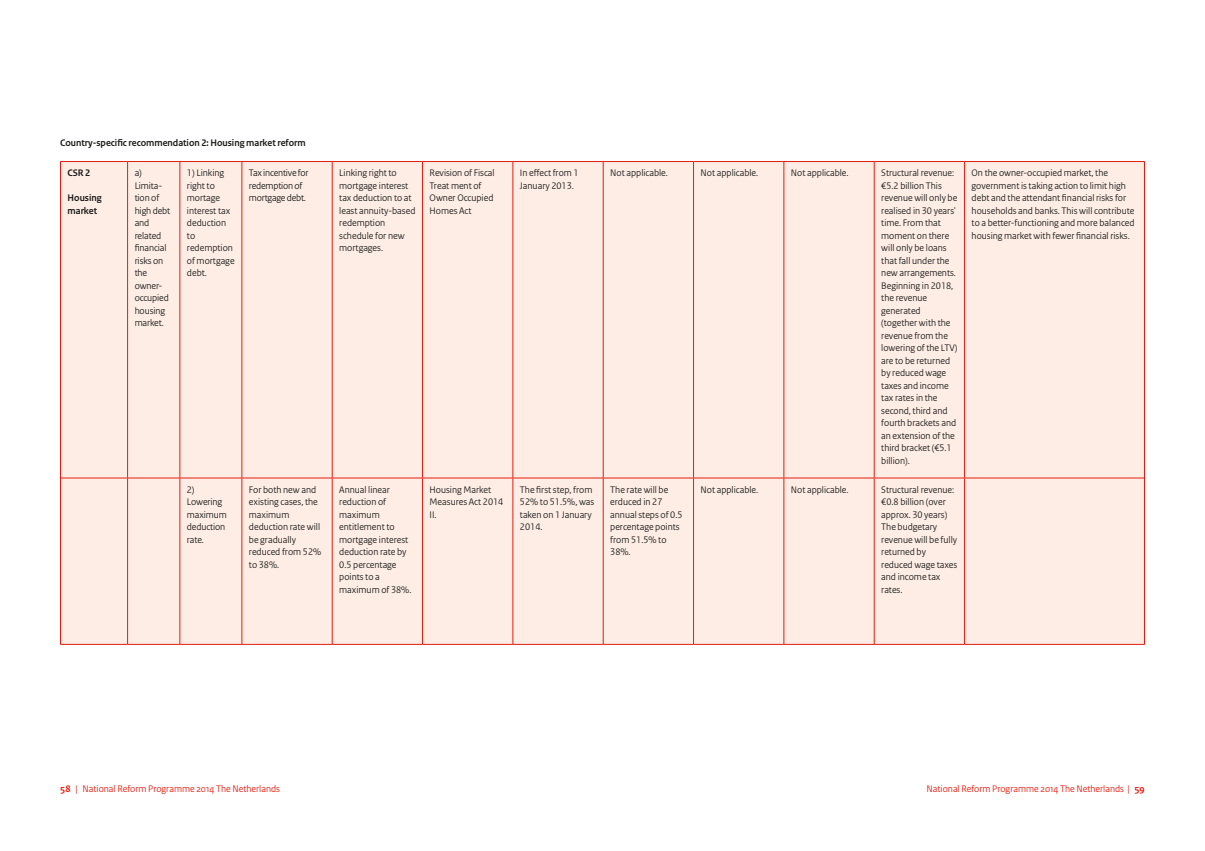
<style>
.page{position:relative;width:1205px;height:851px;background:#fff}
.page>*{position:absolute;margin:0;border:0;box-sizing:border-box;transform-origin:0 0}
.t1{font:10px/12.5px "Rijksoverheid Sans";color:#1a1a18}
.t2{font:10px "Rijksoverheid Sans Heading";color:#e41c0f}
.t3{font:700 10px/12.5px "Rijksoverheid Sans";color:#1a1a18}
.t4{font:10px/12.5px "Rijksoverheid Sans";letter-spacing:-.02em;color:#1a1a18}
.s1{font-family:"Rijksoverheid Sans";font-weight:700}
</style>
<div class="page">
<div style="left:61px;top:162px;width:1083px;height:482px;background:#fdede5"></div>
<hr style="left:60px;top:162px;width:1px;height:316px;background:#e41c0f">
<hr style="left:60px;top:161px;width:68px;height:1px;background:#e41c0f">
<hr style="left:127px;top:162px;width:1px;height:315px;background:#e41c0f">
<hr style="left:128px;top:161px;width:52px;height:1px;background:#e41c0f">
<hr style="left:180px;top:162px;width:1px;height:315px;background:#e41c0f">
<hr style="left:180px;top:161px;width:62px;height:1px;background:#e41c0f">
<hr style="left:242px;top:162px;width:1px;height:315px;background:#e41c0f">
<hr style="left:242px;top:161px;width:90px;height:1px;background:#e41c0f">
<hr style="left:332px;top:162px;width:1px;height:315px;background:#e41c0f">
<hr style="left:332px;top:161px;width:90px;height:1px;background:#e41c0f">
<hr style="left:422px;top:161px;width:91px;height:1px;background:#e41c0f">
<hr style="left:422px;top:162px;width:1px;height:315px;background:#e41c0f">
<hr style="left:512px;top:162px;width:1px;height:315px;background:#e41c0f">
<hr style="left:513px;top:161px;width:90px;height:1px;background:#e41c0f">
<hr style="left:603px;top:162px;width:1px;height:315px;background:#e41c0f">
<hr style="left:603px;top:161px;width:90px;height:1px;background:#e41c0f">
<hr style="left:693px;top:162px;width:1px;height:315px;background:#e41c0f">
<hr style="left:693px;top:161px;width:91px;height:1px;background:#e41c0f">
<hr style="left:783px;top:162px;width:1px;height:315px;background:#e41c0f">
<hr style="left:784px;top:161px;width:90px;height:1px;background:#e41c0f">
<hr style="left:874px;top:162px;width:1px;height:315px;background:#e41c0f">
<hr style="left:874px;top:161px;width:90px;height:1px;background:#e41c0f">
<hr style="left:964px;top:162px;width:1px;height:315px;background:#e41c0f">
<hr style="left:964px;top:161px;width:180px;height:1px;background:#e41c0f">
<hr style="left:1144px;top:162px;width:1px;height:316px;background:#e41c0f">
<hr style="left:60px;top:478px;width:1px;height:166px;background:#e41c0f">
<hr style="left:61px;top:477px;width:67px;height:1px;background:#e41c0f">
<hr style="left:127px;top:478px;width:1px;height:166px;background:#e41c0f">
<hr style="left:128px;top:477px;width:52px;height:1px;background:#e41c0f">
<hr style="left:180px;top:478px;width:1px;height:166px;background:#e41c0f">
<hr style="left:180px;top:477px;width:62px;height:1px;background:#e41c0f">
<hr style="left:242px;top:478px;width:1px;height:166px;background:#e41c0f">
<hr style="left:242px;top:477px;width:90px;height:1px;background:#e41c0f">
<hr style="left:332px;top:477px;width:90px;height:1px;background:#e41c0f">
<hr style="left:422px;top:477px;width:91px;height:1px;background:#e41c0f">
<hr style="left:513px;top:477px;width:90px;height:1px;background:#e41c0f">
<hr style="left:332px;top:478px;width:1px;height:166px;background:#e41c0f">
<hr style="left:422px;top:478px;width:1px;height:166px;background:#e41c0f">
<hr style="left:512px;top:478px;width:1px;height:166px;background:#e41c0f">
<hr style="left:603px;top:478px;width:1px;height:166px;background:#e41c0f">
<hr style="left:603px;top:477px;width:90px;height:1px;background:#e41c0f">
<hr style="left:693px;top:478px;width:1px;height:166px;background:#e41c0f">
<hr style="left:693px;top:477px;width:91px;height:1px;background:#e41c0f">
<hr style="left:783px;top:478px;width:1px;height:166px;background:#e41c0f">
<hr style="left:784px;top:477px;width:90px;height:1px;background:#e41c0f">
<hr style="left:874px;top:478px;width:1px;height:166px;background:#e41c0f">
<hr style="left:874px;top:477px;width:90px;height:1px;background:#e41c0f">
<hr style="left:964px;top:478px;width:1px;height:166px;background:#e41c0f">
<hr style="left:964px;top:477px;width:180px;height:1px;background:#e41c0f">
<hr style="left:1144px;top:478px;width:1px;height:166px;background:#e41c0f">
<hr style="left:60px;top:644px;width:68px;height:1px;background:#e41c0f">
<hr style="left:128px;top:644px;width:52px;height:1px;background:#e41c0f">
<hr style="left:180px;top:644px;width:62px;height:1px;background:#e41c0f">
<hr style="left:242px;top:644px;width:90px;height:1px;background:#e41c0f">
<hr style="left:332px;top:644px;width:90px;height:1px;background:#e41c0f">
<hr style="left:422px;top:644px;width:91px;height:1px;background:#e41c0f">
<hr style="left:513px;top:644px;width:90px;height:1px;background:#e41c0f">
<hr style="left:603px;top:644px;width:90px;height:1px;background:#e41c0f">
<hr style="left:964px;top:644px;width:180px;height:1px;background:#e41c0f">
<hr style="left:693px;top:644px;width:91px;height:1px;background:#e41c0f">
<hr style="left:784px;top:644px;width:90px;height:1px;background:#e41c0f">
<hr style="left:874px;top:644px;width:90px;height:1px;background:#e41c0f">
<p class="t3" style="left:60px;top:137px;width:247px">Country-specific recommendation 2: Housing market reform</p>
<p class="t3" style="left:68px;top:167px;width:24px">CSR 2</p>
<p class="t3" style="left:68px;top:192px;width:36px">Housing market</p>
<p class="t1" style="left:135px;top:167px;width:37px">a)<br>Limita&shy;tion of high debt and related financial risks on the owner&shy;occupied housing market.</p>
<p class="t1" style="left:187px;top:167px;width:49px">1) Linking right to mortage interest tax deduction to redemption of mortgage debt.</p>
<p class="t4" style="left:249px;top:167px;width:61px">Tax incentive for redemption of mortgage debt.</p>
<p class="t1" style="left:339px;top:167px;width:78px">Linking right to mortgage interest tax deduction to at least annuity-based redemption schedule for new mortgages.</p>
<p class="t1" style="left:430px;top:167px;width:67px">Revision of Fiscal<br>Treat ment of<br>Owner Occupied<br>Homes Act</p>
<p class="t1" style="left:520px;top:167px;width:60px">In effect from 1<br>January 2013.</p>
<p class="t1" style="left:610px;top:167px;width:59px">Not applicable.</p>
<p class="t1" style="left:700px;top:167px;width:59px">Not applicable.</p>
<p class="t1" style="left:791px;top:167px;width:59px">Not applicable.</p>
<p class="t1" style="left:881px;top:167px;width:78px">Structural revenue: €5.2 billion This revenue will only be realised in 30 years' time. From that moment on there will only be loans that fall under the new arrangements.<br>Beginning in 2018, the revenue generated (together with the revenue from the lowering of the LTV) are to be returned by reduced wage taxes and income tax rates in the second, third and fourth brackets and an extension of the third bracket (€5.1 billion).</p>
<p class="t1" style="left:971px;top:167px;width:165px">On the owner-occupied market, the government is taking action to limit high debt and the attendant financial risks for households and banks. This will contribute to a better-functioning and more balanced housing market with fewer financial risks.</p>
<p class="t1" style="left:187px;top:483px;width:41px">2)<br>Lowering maximum deduction rate.</p>
<p class="t1" style="left:249px;top:483px;width:74px">For both new and existing cases, the maximum deduction rate will be gradually reduced from 52% to 38%.</p>
<p class="t1" style="left:339px;top:483px;width:74px">Annual linear reduction of maximum entitlement to mortgage interest deduction rate by<br>0.5 percentage points to a maximum of 38%.</p>
<p class="t1" style="left:430px;top:483px;width:75px">Housing Market<br>Measures Act 2014<br>II.</p>
<p class="t1" style="left:520px;top:483px;width:76px">The first step, from<br>52% to 51.5%, was taken on 1 January<br>2014.</p>
<p class="t1" style="left:610px;top:483px;width:74px">The rate will be erduced in 27 annual steps of 0.5 percentage points from 51.5% to<br>38%.</p>
<p class="t1" style="left:700px;top:483px;width:59px">Not applicable.</p>
<p class="t1" style="left:791px;top:483px;width:59px">Not applicable.</p>
<p class="t1" style="left:881px;top:483px;width:78px">Structural revenue: €0.8 billion (over approx. 30 years)<br>The budgetary revenue will be fully returned by reduced wage taxes and income tax rates.</p>
<p class="t2" style="left:60px;top:782px;width:221px"><span class="s1">58</span> | National Reform Programme 2014 The Netherlands</p>
<p class="t2" style="left:926px;top:782px;width:220px">National Reform Programme 2014 The Netherlands | <span class="s1">59</span></p>
</div>
